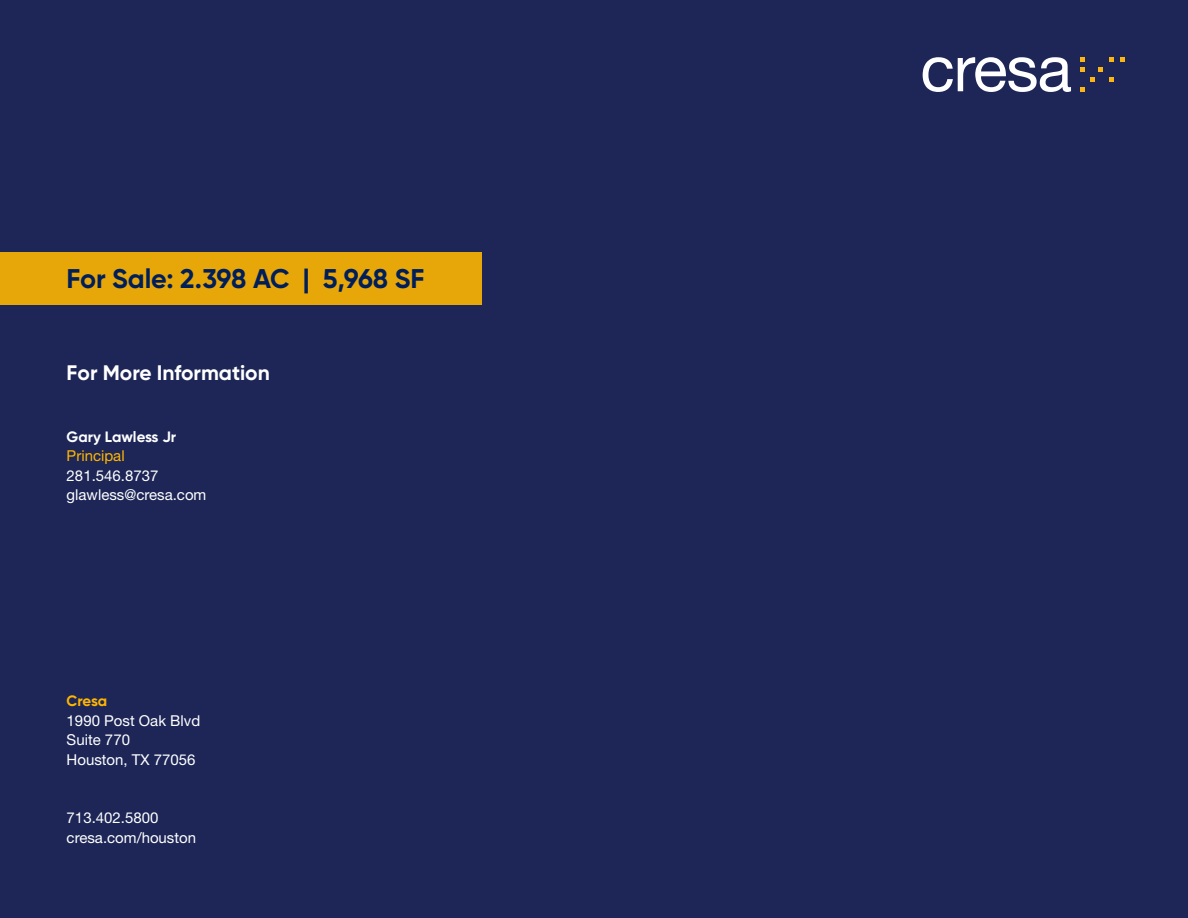
<style>
.page{position:relative;width:1188px;height:918px;background:#1d2657}
.page>*{position:absolute;margin:0;border:0;box-sizing:border-box;transform-origin:0 0}
.Big_Data_63_60_Caps_Sans{font:700 27px "Gilroy";letter-spacing:-.005em;color:#001e5a}
.t1{font:700 21px "Gilroy";color:#fff}
.Text_White{font:15px "Helvetica Neue LT Std";color:#fff}
.t2{font:700 15px "Gilroy";color:#fff}
.t3{font:15px "Helvetica Neue LT Std";color:#ffb600}
.Text_White-2{font:700 15px "Gilroy";letter-spacing:-.015em;color:#ffb600}
</style>
<div class="page">
<div style="left:0;top:252px;width:482px;height:52px;background:#e7a708"></div>
<svg style="left:923px;top:57px;width:148px;height:35px"></svg>
<svg style="left:1080px;top:57px;width:23px;height:35px"></svg>
<svg style="left:1109px;top:57px;width:5px;height:5px"></svg>
<svg style="left:1109px;top:77px;width:5px;height:5px"></svg>
<svg style="left:1120px;top:57px;width:5px;height:5px"></svg>
<p class="Big_Data_63_60_Caps_Sans" style="left:67px;top:262px;width:359px">For Sale: 2.398 AC | 5,968 SF</p>
<p class="t1" style="left:67px;top:359px;width:205px">For More Information</p>
<p class="t2" style="left:67px;top:427px;width:111px">Gary Lawless Jr</p>
<p class="t3" style="left:67px;top:447px;width:60px">Principal</p>
<p class="Text_White" style="left:67px;top:467px;width:93px">281.546.8737</p>
<p class="Text_White" style="left:67px;top:486px;width:141px">glawless@cresa.com</p>
<p class="Text_White-2" style="left:67px;top:692px;width:42px">Cresa</p>
<p class="Text_White" style="left:67px;top:711px;width:135px">1990 Post Oak Blvd</p>
<p class="Text_White" style="left:67px;top:731px;width:65px">Suite 770</p>
<p class="Text_White" style="left:67px;top:750px;width:130px">Houston, TX 77056</p>
<p class="Text_White" style="left:67px;top:809px;width:93px">713.402.5800</p>
<p class="Text_White" style="left:67px;top:828px;width:131px">cresa.com/houston</p>
</div>
